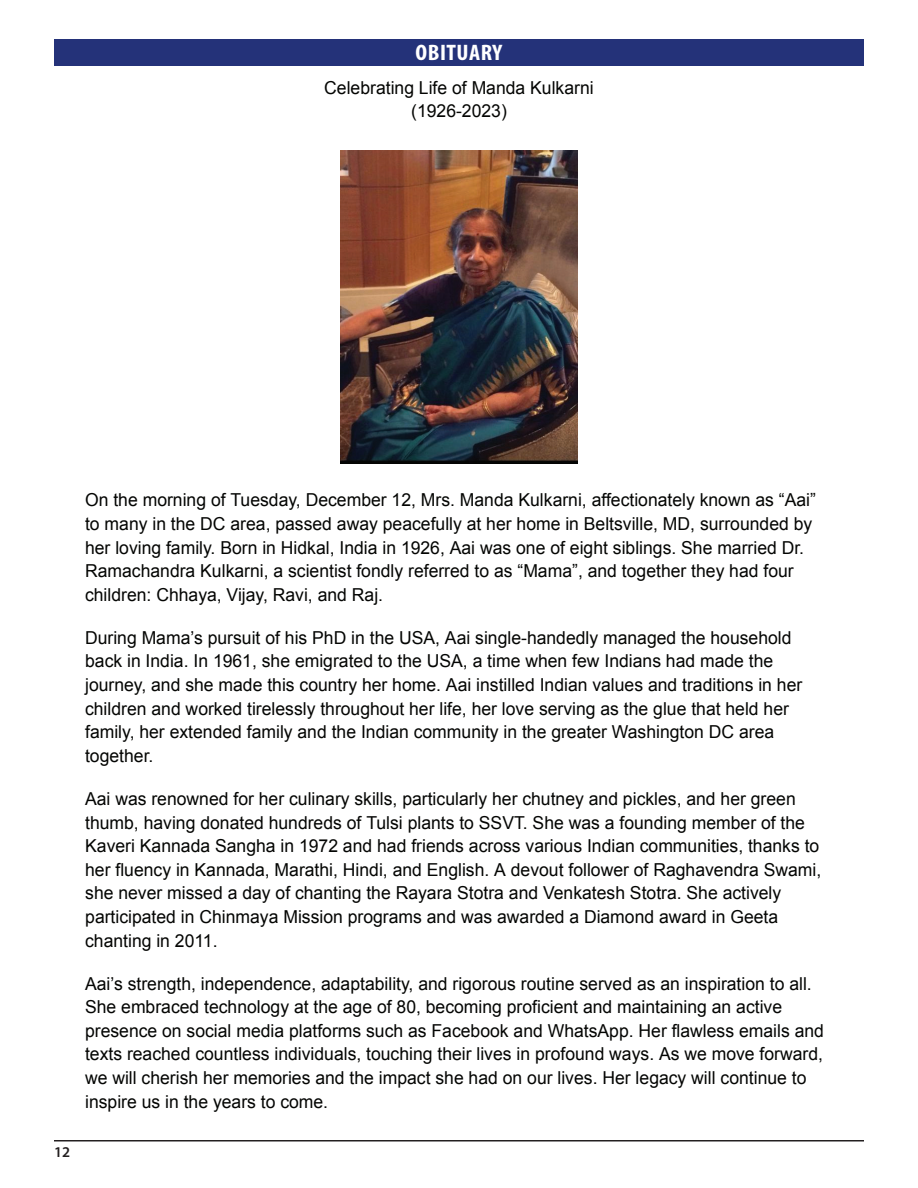
<style>
.page{position:relative;width:918px;height:1188px;background:#fff}
.page>*{position:absolute;margin:0;border:0;box-sizing:border-box;transform-origin:0 0}
.t1{font:700 condensed 22.5px "Myriad Pro";letter-spacing:.02em;color:#fff;scale:1.08 1}
.t2{font:17.85px/23.5px "Arial";color:#040503}
.t3{font:600 15px "Myriad Pro";color:#231f20}
</style>
<div class="page">
<hr style="left:54px;top:1140px;width:810px;height:2px;background:#231f20">
<div style="left:54px;top:39px;width:810px;height:27px;background:#243279"></div>
<img style="left:340px;top:150px;width:238px;height:313px">
<p class="t1" style="left:416px;top:39px;width:82px">OBITUARY</p>
<p class="t2" style="left:324px;top:76px;width:271px;text-align:center">Celebrating Life of Manda Kulkarni (1926-2023)</p>
<p class="t3" style="left:54px;top:1142px;width:18px">12</p>
<p class="t2" style="left:85px;top:488px;width:732px">On the morning of Tuesday, December 12, Mrs. Manda Kulkarni, affectionately known as “Aai” to many in the DC area, passed away peacefully at her home in Beltsville, MD, surrounded by her loving family. Born in Hidkal, India in 1926, Aai was one of eight siblings. She married Dr.<br>Ramachandra Kulkarni, a scientist fondly referred to as “Mama”, and together they had four children: Chhaya, Vijay, Ravi, and Raj.</p>
<p class="t2" style="left:85px;top:626px;width:719px">During Mama’s pursuit of his PhD in the USA, Aai single-handedly managed the household back in India. In 1961, she emigrated to the USA, a time when few Indians had made the journey, and she made this country her home. Aai instilled Indian values and traditions in her children and worked tirelessly throughout her life, her love serving as the glue that held her family, her extended family and the Indian community in the greater Washington DC area together.</p>
<p class="t2" style="left:85px;top:787px;width:738px">Aai was renowned for her culinary skills, particularly her chutney and pickles, and her green thumb, having donated hundreds of Tulsi plants to SSVT. She was a founding member of the Kaveri Kannada Sangha in 1972 and had friends across various Indian communities, thanks to her fluency in Kannada, Marathi, Hindi, and English. A devout follower of Raghavendra Swami, she never missed a day of chanting the Rayara Stotra and Venkatesh Stotra. She actively participated in Chinmaya Mission programs and was awarded a Diamond award in Geeta chanting in 2011.</p>
<p class="t2" style="left:85px;top:972px;width:740px">Aai’s strength, independence, adaptability, and rigorous routine served as an inspiration to all.<br>She embraced technology at the age of 80, becoming proficient and maintaining an active presence on social media platforms such as Facebook and WhatsApp. Her flawless emails and texts reached countless individuals, touching their lives in profound ways. As we move forward, we will cherish her memories and the impact she had on our lives. Her legacy will continue to inspire us in the years to come.</p>
</div>
